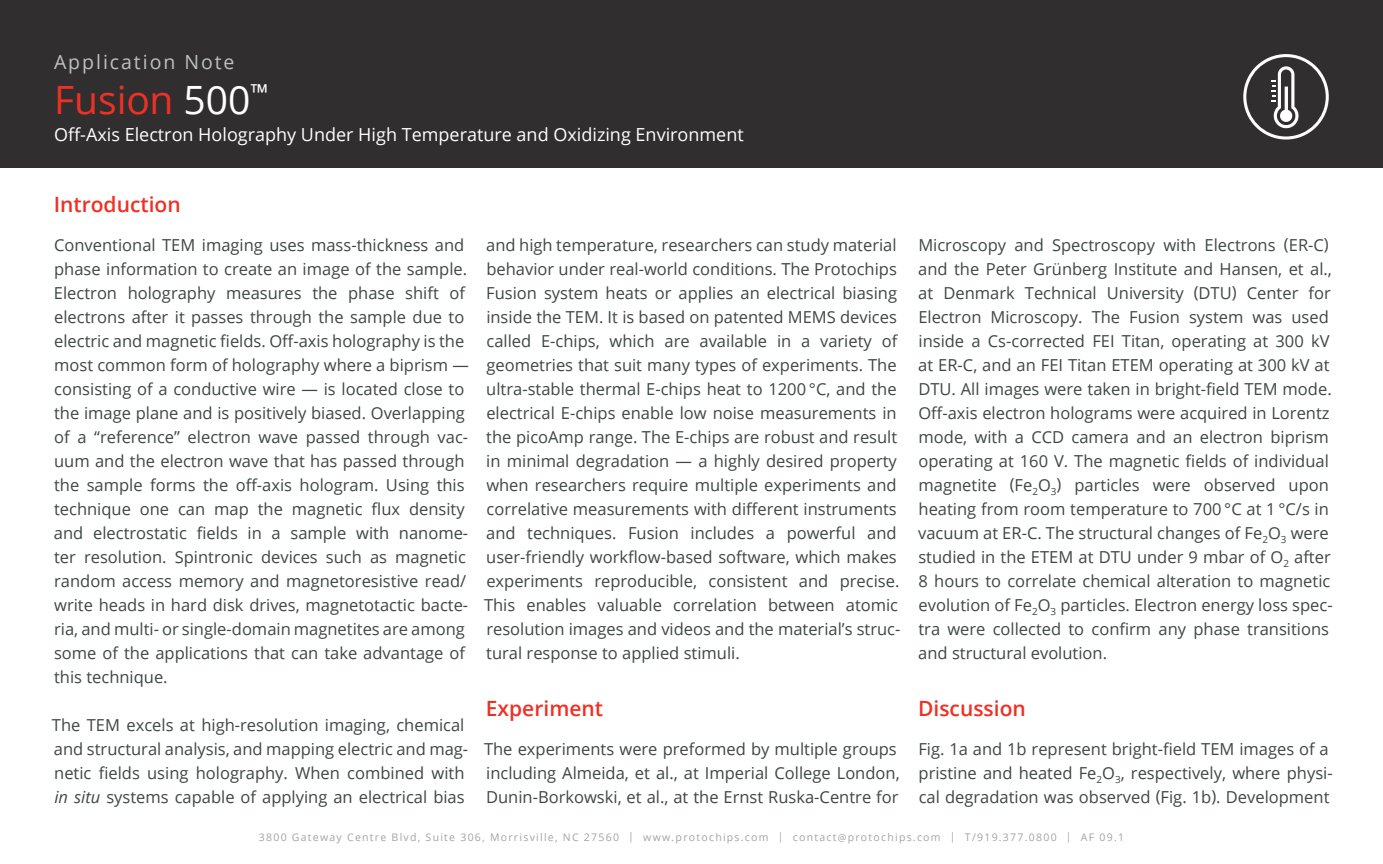
<style>
.page{position:relative;width:1383px;height:864px;background:#fff}
.page>*{position:absolute;margin:0;border:0;box-sizing:border-box;transform-origin:0 0}
.t1{font:39px "Open Sans";color:#ee3124}
.t2{font:600 21px "Open Sans";color:#ee3124}
.t3{font:19.5px "Open Sans";letter-spacing:.1em;color:#bec0c2}
.t4{font:18px "Open Sans";color:#fff}
.t5{font:16.5px/24px "Open Sans";color:#3e4645}
.t6{font:10.5px "Open Sans";letter-spacing:.12em;color:#a1a3a6}
.s1{color:#fff}
.s2{font-style:italic}
.s3{font-size:9.75px}
</style>
<div class="page">
<div style="left:0;top:0;width:1382px;height:168px;background:#302e2f"></div>
<svg style="left:1243px;top:54px;width:85px;height:86px"></svg>
<p class="t3" style="left:54px;top:48px;width:182px">Application Note</p>
<h1 class="t1" style="left:54px;top:73px;width:216px">Fusion <span class="s1">500</span><sup>™</sup></h1>
<p class="t4" style="left:54px;top:122px;width:691px">Off-Axis Electron Holography Under High Temperature and Oxidizing Environment</p>
<p class="t2" style="left:54px;top:190px;width:128px">Introduction</p>
<p class="t5" style="left:54px;top:232px;width:416px">Conventional TEM imaging uses mass-thickness and phase information to create an image of the sample.<br>Electron holography measures the phase shift of electrons after it passes through the sample due to electric and magnetic fields. Off-axis holography is the most common form of holography where a biprism — consisting of a conductive wire — is located close to the image plane and is positively biased. Overlapping of a “reference” electron wave passed through vac&shy;uum and the electron wave that has passed through the sample forms the off-axis hologram. Using this technique one can map the magnetic flux density and electrostatic fields in a sample with nanome&shy;ter resolution. Spintronic devices such as magnetic random access memory and magnetoresistive read/ write heads in hard disk drives, magnetotactic bacte&shy;ria, and multi- or single-domain magnetites are among some of the applications that can take advantage of this technique.</p>
<p class="t5" style="left:52px;top:713px;width:418px">The TEM excels at high-resolution imaging, chemical and structural analysis, and mapping electric and mag&shy;netic fields using holography. When combined with <span class="s2">in situ</span> systems capable of applying an electrical bias</p>
<p class="t5" style="left:484px;top:233px;width:418px">and high temperature, researchers can study material behavior under real-world conditions. The Protochips Fusion system heats or applies an electrical biasing inside the TEM. It is based on patented MEMS devices called E-chips, which are available in a variety of geometries that suit many types of experiments. The ultra-stable thermal E-chips heat to 1200 °C, and the electrical E-chips enable low noise measurements in the picoAmp range. The E-chips are robust and result in minimal degradation — a highly desired property when researchers require multiple experiments and correlative measurements with different instruments and techniques. Fusion includes a powerful and user-friendly workflow-based software, which makes experiments reproducible, consistent and precise.<br>This enables valuable correlation between atomic resolution images and videos and the material’s struc&shy;tural response to applied stimuli.</p>
<p class="t2" style="left:486px;top:694px;width:119px">Experiment</p>
<p class="t5" style="left:484px;top:736px;width:417px">The experiments were preformed by multiple groups including Almeida, et al., at Imperial College London,<br>Dunin-Borkowski, et al., at the Ernst Ruska-Centre for</p>
<p class="t5" style="left:918px;top:232px;width:416px">Microscopy and Spectroscopy with Electrons (ER-C) and the Peter Grünberg Institute and Hansen, et al., at Denmark Technical University (DTU) Center for Electron Microscopy. The Fusion system was used inside a Cs-corrected FEI Titan, operating at 300 kV at ER-C, and an FEI Titan ETEM operating at 300 kV at DTU. All images were taken in bright-field TEM mode.<br>Off-axis electron holograms were acquired in Lorentz mode, with a CCD camera and an electron biprism operating at 160 V. The magnetic fields of individual magnetite (Fe<sub>2</sub>O<sub>3</sub>) particles were observed upon heating from room temperature to 700 °C at 1 °C/s in vacuum at ER-C. The structural changes of Fe<sub>2</sub>O<sub>3</sub> were studied in the ETEM at DTU under 9 mbar of O<sub>2</sub> after 8 hours to correlate chemical alteration to magnetic evolution of Fe<sub>2</sub>O<sub>3</sub> particles. Electron energy loss spec&shy;tra were collected to confirm any phase transitions and structural evolution.</p>
<p class="t2" style="left:918px;top:694px;width:109px">Discussion</p>
<p class="t5" style="left:918px;top:736px;width:416px">Fig. 1a and 1b represent bright-field TEM images of a pristine and heated Fe<sub>2</sub>O<sub>3</sub>, respectively, where physi&shy;cal degradation was observed (Fig. 1b). Development</p>
<p class="t6" style="left:259px;top:830px;width:866px">3800 Gateway Centre Blvd, Suite 306, Morrisville, NC 27560 | www.protochips.com | contact<span class="s3">@</span>protochips.com | T/919.377.0800 | AF 09.1</p>
</div>
